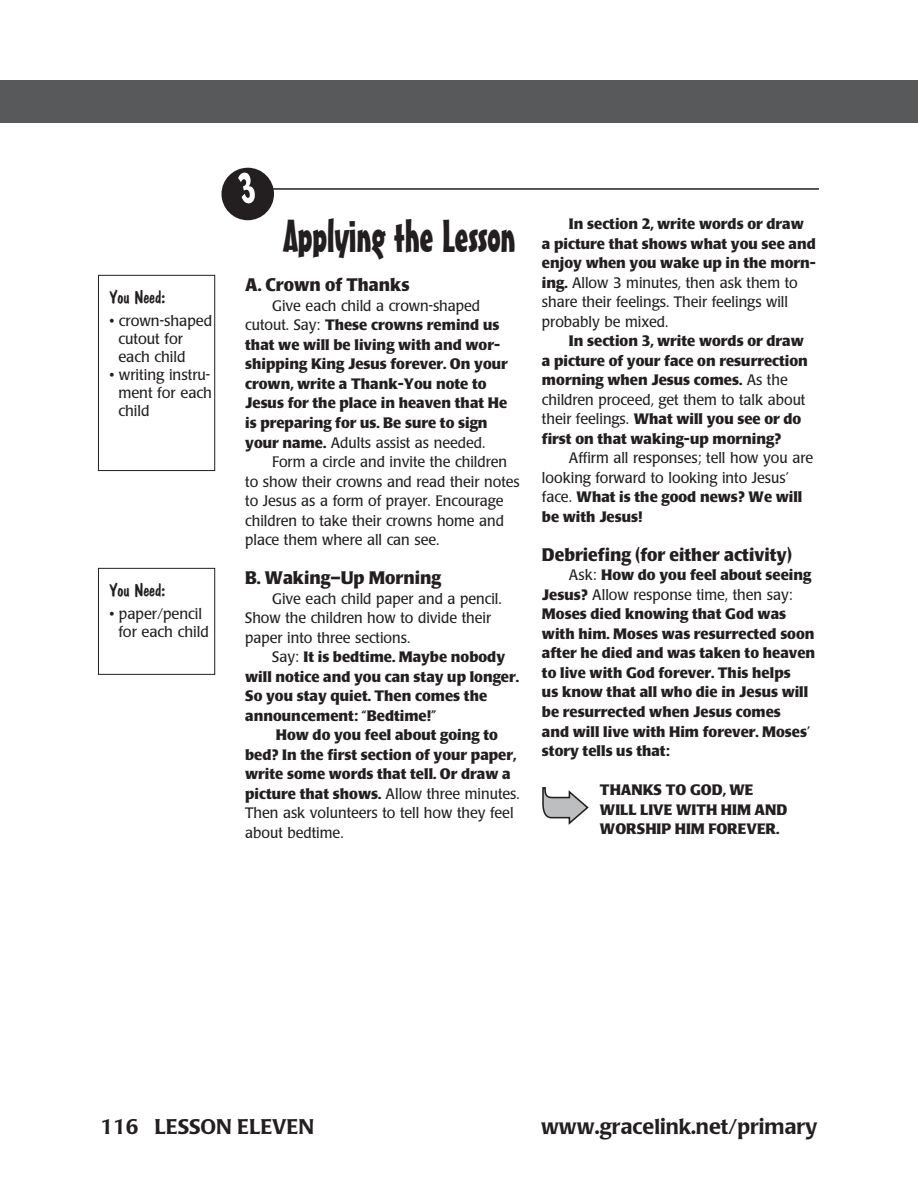
<style>
.page{position:relative;width:918px;height:1202px;background:#fff}
.page>*{position:absolute;margin:0;border:0;box-sizing:border-box;transform-origin:0 0}
.section_title{font:45px "Mister Earl BT";letter-spacing:-.01em;color:#231f20}
.t1{font:500 21px "Poppl Laudatio";color:#231f20}
.subhead{font:700 18px "Poppl Laudatio";color:#231f20;scale:.95 1}
.You_Need_head{font:18px "Dom Casual D";color:#231f20}
.body{font:700 15px/19.5px "Poppl Laudatio";color:#231f20}
.body-2{font:15px/19.5px "Poppl Laudatio";color:#231f20;scale:.95 1}
.You_Need_items{font:15px/18px "Poppl Laudatio";color:#231f20}
.body-Xindent{font:700 15px/19.5px "Poppl Laudatio";color:#231f20}
.s1{font-weight:400}
.s2{font-weight:700}
</style>
<div class="page">
<div style="left:0;top:80px;width:891px;height:43px;background:#58595b"></div>
<div style="left:891px;top:80px;width:27px;height:43px;background:#58595b"></div>
<hr style="left:271px;top:188px;width:548px;height:2px;background:#231f20">
<div style="left:98px;top:275px;width:117px;height:196px;border:1px solid #231f20"></div>
<div style="left:98px;top:568px;width:117px;height:106px;border:1px solid #231f20"></div>
<svg style="left:542px;top:787px;width:47px;height:38px"></svg>
<svg style="left:222px;top:168px;width:52px;height:52px"></svg>
<p class="You_Need_head" style="left:109px;top:287px;width:58px">You Need:</p>
<p class="You_Need_items" style="left:118px;top:312px;width:95px;text-indent:-9px">• crown-shaped cutout for each child</p>
<p class="You_Need_items" style="left:118px;top:366px;width:95px;text-align:justify;text-indent:-9px">• writing instru&shy;ment for each child</p>
<p class="You_Need_head" style="left:109px;top:580px;width:58px">You Need:</p>
<p class="You_Need_items" style="left:118px;top:605px;width:92px;text-indent:-9px">• paper/pencil for each child</p>
<p class="section_title" style="left:284px;top:209px;width:234px">Applying the Lesson</p>
<p class="subhead" style="left:245px;top:275px;width:174px">A. Crown of Thanks</p>
<p class="body" style="left:245px;top:296px;width:264px;text-indent:27px"><span class="s1">Give each child a crown-shaped cutout. Say:</span> These crowns remind us that we will be living with and wor&shy;shipping King Jesus forever. On your crown, write a Thank-You note to Jesus for the place in heaven that He is preparing for us. Be sure to sign your name. <span class="s1">Adults assist as needed.</span></p>
<p class="body-2" style="left:245px;top:452px;width:290px;text-indent:27px">Form a circle and invite the children to show their crowns and read their notes to Jesus as a form of prayer. Encourage children to take their crowns home and place them where all can see.</p>
<p class="subhead" style="left:245px;top:567px;width:208px">B. Waking–Up Morning</p>
<p class="body-2" style="left:245px;top:589px;width:272px;text-indent:27px">Give each child paper and a pencil.<br>Show the children how to divide their paper into three sections.</p>
<p class="body" style="left:245px;top:647px;width:275px;text-indent:27px"><span class="s1">Say:</span> It is bedtime. Maybe nobody will notice and you can stay up longer.<br>So you stay quiet. Then comes the announcement: “Bedtime!”</p>
<p class="body" style="left:245px;top:725px;width:276px;text-indent:31px">How do you feel about going to bed? In the first section of your paper, write some words that tell. Or draw a picture that shows. <span class="s1">Allow three minutes.<br>Then ask volunteers to tell how they feel about bedtime.</span></p>
<p class="body" style="left:542px;top:215px;width:275px;text-indent:27px">In section 2, write words or draw a picture that shows what you see and enjoy when you wake up in the morn&shy;ing. <span class="s1">Allow 3 minutes, then ask them to share their feelings. Their feelings will probably be mixed.</span></p>
<p class="body" style="left:542px;top:332px;width:267px;text-indent:27px">In section 3, write words or draw a picture of your face on resurrection morning when Jesus comes. <span class="s1">As the children proceed, get them to talk about their feelings.</span> What will you see or do first on that waking-up morning?</p>
<p class="body-2" style="left:542px;top:449px;width:287px;text-indent:27px">Affirm all responses; tell how you are looking forward to looking into Jesus’ face. <span class="s2">What is the good news? We will be with Jesus!</span></p>
<p class="subhead" style="left:542px;top:544px;width:264px">Debriefing (for either activity)</p>
<p class="body" style="left:542px;top:566px;width:275px;text-indent:27px"><span class="s1">Ask:</span> How do you feel about seeing Jesus? <span class="s1">Allow response time, then say:<br></span>Moses died knowing that God was with him. Moses was resurrected soon after he died and was taken to heaven to live with God forever. This helps<br>us know that all who die in Jesus will be resurrected when Jesus comes<br>and will live with Him forever. Moses’ story tells us that:</p>
<p class="body-Xindent" style="left:600px;top:780px;width:189px">THANKS TO GOD, WE<br>WILL LIVE WITH HIM AND<br>WORSHIP HIM FOREVER.</p>
<p class="t1" style="left:100px;top:1115px;width:215px">116 LESSON ELEVEN</p>
<p class="t1" style="left:541px;top:1115px;width:278px">www.gracelink.net/primary</p>
</div>
